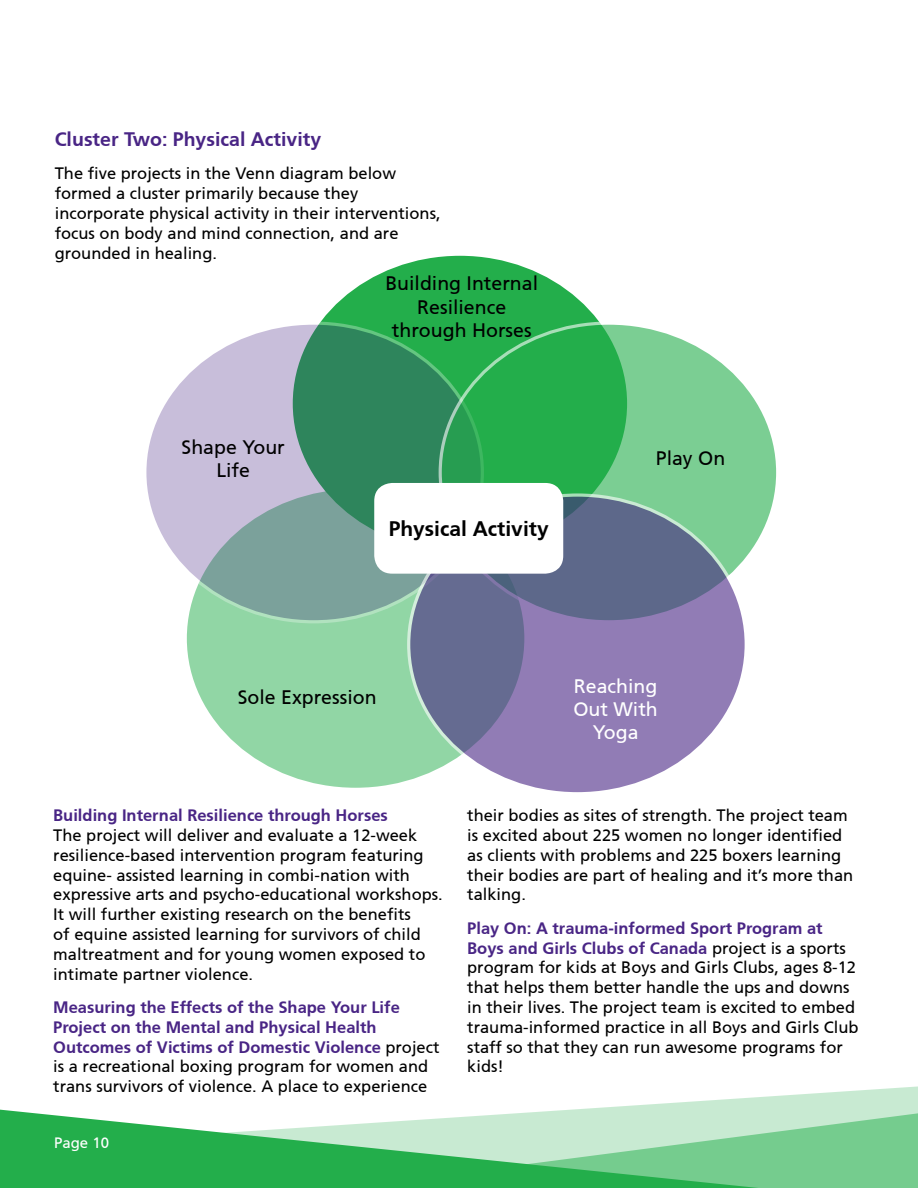
<style>
.page{position:relative;width:918px;height:1188px;background:#fff}
.page>*{position:absolute;margin:0;border:0;box-sizing:border-box;transform-origin:0 0}
.t1{font:700 21px "Articulate";color:#000}
.t2{font:19.5px/23.4px "Articulate";color:#000;text-align:center}
.t3{font:700 19.5px "Articulate";color:#492585}
.t4{font:19.5px/23.4px "Articulate";color:#fff;text-align:center}
.t5{font:16.5px/19.8px "Articulate";color:#000}
.t6{font:700 16.5px/19.8px "Articulate";color:#492585}
.t7{font:15px "Articulate";color:#fff}
.s1{font-weight:400;color:#000}
.s2{font-weight:700;color:#492585}
</style>
<div class="page">
<div style="left:291px;top:254px;width:338px;height:299px;background:#23ae4b;border-radius:50%"></div>
<div style="left:187px;top:489px;width:337px;height:299px;background:#91d6a5;border-radius:50%"></div>
<svg style="left:0;top:1086px;width:918px;height:27px"></svg>
<svg style="left:758px;top:1113px;width:160px;height:75px;background:#80d097"></svg>
<svg style="left:0;top:1110px;width:758px;height:78px;background:#72ca8b"></svg>
<svg style="left:145px;top:323px;width:337px;height:299px;background:#82a4a0"></svg>
<svg style="left:440px;top:323px;width:338px;height:299px;fill:#7bce93"></svg>
<svg style="left:409px;top:495px;width:337px;height:299px;background:#7c75a3"></svg>
<div style="left:374px;top:483px;width:189px;height:91px;background:#fff;border-radius:18px"></div>
<p class="t3" style="left:55px;top:128px;width:268px">Cluster Two: Physical Activity</p>
<p class="t5" style="left:55px;top:164px;width:388px">The five projects in the Venn diagram below formed a cluster primarily because they incorporate physical activity in their interventions, focus on body and mind connection, and are grounded in healing.</p>
<p class="t2" style="left:182px;top:435px;width:105px">Shape Your<br>Life</p>
<p class="t2" style="left:385px;top:272px;width:154px">Building Internal<br>Resilience through Horses</p>
<p class="t1" style="left:389px;top:517px;width:161px">Physical Activity</p>
<p class="t2" style="left:656px;top:446px;width:71px">Play On</p>
<p class="t2" style="left:238px;top:685px;width:140px">Sole Expression</p>
<p class="t4" style="left:573px;top:674px;width:86px">Reaching<br>Out With<br>Yoga</p>
<p class="t6" style="left:53px;top:805px;width:336px">Building Internal Resilience through Horses</p>
<p class="t5" style="left:53px;top:825px;width:391px">The project will deliver and evaluate a 12-week resilience-based intervention program featuring equine- assisted learning in combi-nation with expressive arts and psycho-educational workshops.<br>It will further existing research on the benefits<br>of equine assisted learning for survivors of child maltreatment and for young women exposed to intimate partner violence.</p>
<p class="t6" style="left:53px;top:997px;width:388px">Measuring the Effects of the Shape Your Life Project on the Mental and Physical Health Outcomes of Victims of Domestic Violence <span class="s1">project is a recreational boxing program for women and trans survivors of violence. A place to experience</span></p>
<p class="t7" style="left:54px;top:1134px;width:57px">Page 10</p>
<p class="t5" style="left:467px;top:805px;width:388px">their bodies as sites of strength. The project team is excited about 225 women no longer identified as clients with problems and 225 boxers learning their bodies are part of healing and it’s more than talking.</p>
<p class="t5" style="left:467px;top:918px;width:393px"><span class="s2">Play On: A trauma-informed Sport Program at Boys and Girls Clubs of Canada</span> project is a sports program for kids at Boys and Girls Clubs, ages 8-12 that helps them better handle the ups and downs in their lives. The project team is excited to embed trauma-informed practice in all Boys and Girls Club staff so that they can run awesome programs for kids!</p>
</div>
